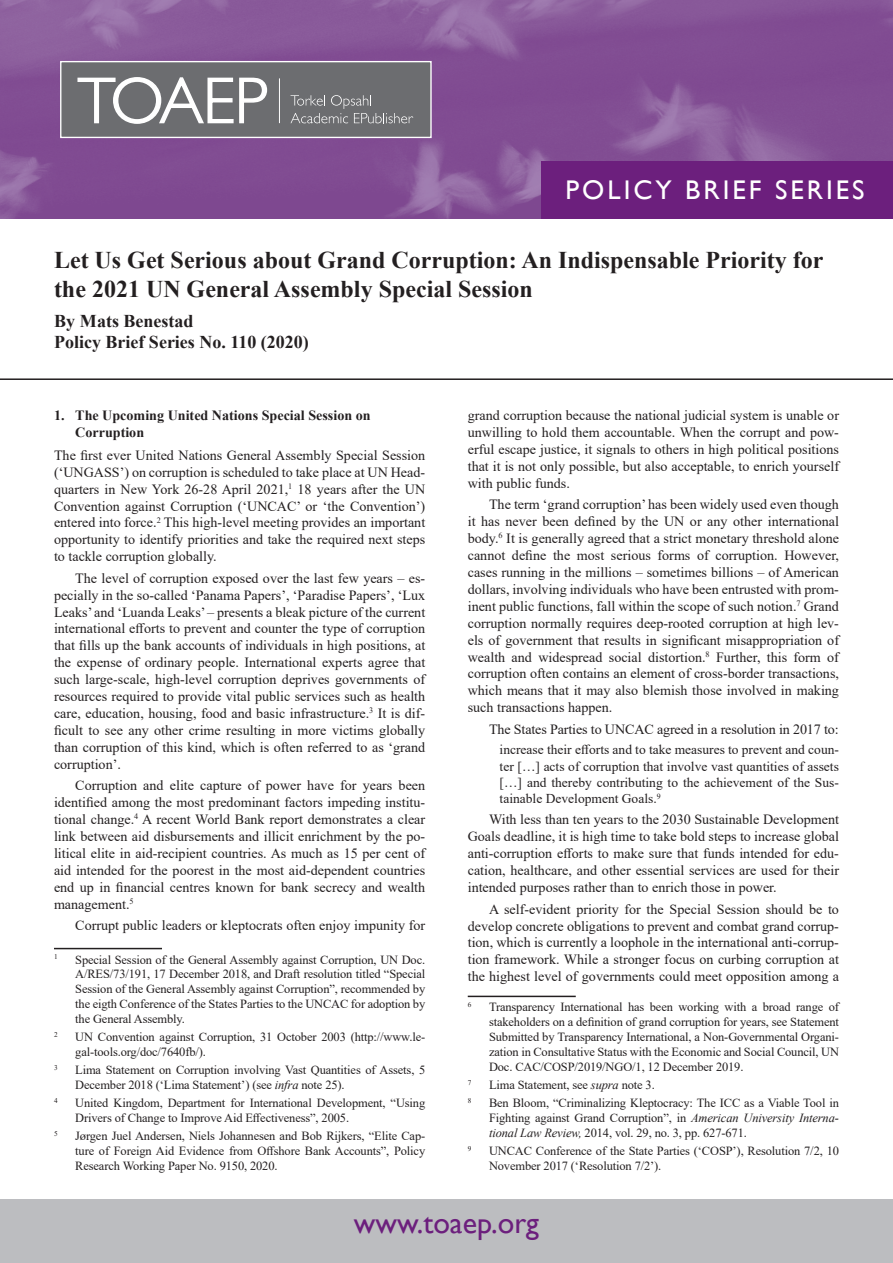
<style>
.page{position:relative;width:893px;height:1263px;background:#fff}
.page>*{position:absolute;margin:0;border:0;box-sizing:border-box;transform-origin:0 0}
.t1{font:30px "Gill Sans";color:#6c1f7d}
.t2{font:27px "Gill Sans";letter-spacing:.11em;color:#fff}
.t3{font:700 24px/28.8px "Times New Roman";color:#231f20}
.t4{font:700 18px "Times New Roman";color:#231f20}
.Para_mid{font:14.1px/17px "Times New Roman";color:#231f20;text-align:justify}
.Para_first{font:14.1px/17px "Times New Roman";color:#231f20;text-align:justify}
.t5{font:700 14.1px/17px "Times New Roman";color:#231f20}
.t6{font:13.5px/16.2px "Times New Roman";color:#231f20;text-align:justify}
.Footnote_Text{font:12.45px/15px "Times New Roman";letter-spacing:-.01em;color:#231f20;text-align:justify}
.Footnote_Text-2{font:7.2px "Times New Roman";color:#231f20}
.s1{font-style:italic}
</style>
<div class="page">
<img style="left:0;top:0;width:893px;height:218px">
<div style="left:541px;top:161px;width:352px;height:57px;background:#6c1f7d"></div>
<div style="left:0;top:1199px;width:893px;height:64px;background:#bcbdc0"></div>
<svg style="left:62px;top:63px;width:368px;height:73px;background:#7c7d7f"></svg>
<hr style="left:279px;top:78px;width:1px;height:45px;background:#fff">
<div style="left:60px;top:61px;width:372px;height:77px;border:1px solid #fff"></div>
<hr style="left:0;top:378px;width:893px;height:2px;background:#231f20">
<hr style="left:54px;top:948px;width:108px;height:1px;background:#231f20">
<hr style="left:468px;top:996px;width:108px;height:1px;background:#231f20">
<h2 class="t2" style="left:566px;top:174px;width:301px">POLICY BRIEF SERIES</h2>
<p class="t3" style="left:54px;top:245px;width:771px">Let Us Get Serious about Grand Corruption: An Indispensable Priority for the 2021 UN General Assembly Special Session</p>
<p class="t4" style="left:54px;top:308px;width:141px">By Mats Benestad</p>
<p class="t4" style="left:54px;top:329px;width:256px">Policy Brief Series No. 110 (2020)</p>
<p class="t5" style="left:75px;top:406px;width:297px;text-indent:-21px">1. The Upcoming United Nations Special Session on<br>Corruption</p>
<p class="Para_first" style="left:54px;top:446px;width:373px">The first ever United Nations General Assembly Special Session (‘UNGASS’) on corruption is scheduled to take place at UN Head&shy;quarters in New York 26-28 April 2021,<sup>1</sup> 18 years after the UN Convention against Corruption (‘UNCAC’ or ‘the Convention’) entered into force.<sup>2</sup> This high-level meeting provides an important opportunity to identify priorities and take the required next steps to tackle corruption globally.</p>
<p class="Para_mid" style="left:54px;top:569px;width:373px;text-indent:21px">The level of corruption exposed over the last few years – es&shy;pecially in the so-called ‘Panama Papers’, ‘Paradise Papers’, ‘Lux Leaks’ and ‘Luanda Leaks’ – presents a bleak picture of the current international efforts to prevent and counter the type of corruption that fills up the bank accounts of individuals in high positions, at the expense of ordinary people. International experts agree that such large-scale, high-level corruption deprives governments of resources required to provide vital public services such as health care, education, housing, food and basic infrastructure.<sup>3</sup> It is dif&shy;ficult to see any other crime resulting in more victims globally than corruption of this kind, which is often referred to as ‘grand corruption’.</p>
<p class="Para_mid" style="left:54px;top:777px;width:373px;text-indent:21px">Corruption and elite capture of power have for years been identified among the most predominant factors impeding institu&shy;tional change.<sup>4</sup> A recent World Bank report demonstrates a clear link between aid disbursements and illicit enrichment by the po&shy;litical elite in aid-recipient countries. As much as 15 per cent of aid intended for the poorest in the most aid-dependent countries end up in financial centres known for bank secrecy and wealth management.<sup>5</sup></p>
<p class="Para_mid" style="left:75px;top:916px;width:351px">Corrupt public leaders or kleptocrats often enjoy impunity for</p>
<p class="Footnote_Text-2" style="left:54px;top:952px;width:5px">1</p>
<p class="Footnote_Text" style="left:75px;top:951px;width:351px">Special Session of the General Assembly against Corruption, UN Doc.<br>A/RES/73/191, 17 December 2018, and Draft resolution titled “Special Session of the General Assembly against Corruption”, recommended by the eigth Conference of the States Parties to the UNCAC for adoption by the General Assembly.</p>
<p class="Footnote_Text-2" style="left:54px;top:1029px;width:5px">2</p>
<p class="Footnote_Text" style="left:75px;top:1029px;width:351px">UN Convention against Corruption, 31 October 2003 (http://www.le&shy;gal-tools.org/doc/7640fb/).</p>
<p class="Footnote_Text-2" style="left:54px;top:1062px;width:5px">3</p>
<p class="Footnote_Text" style="left:75px;top:1062px;width:351px">Lima Statement on Corruption involving Vast Quantities of Assets, 5<br>December 2018 (‘Lima Statement’) (see <span class="s1">infra</span> note 25).</p>
<p class="Footnote_Text-2" style="left:54px;top:1095px;width:5px">4</p>
<p class="Footnote_Text" style="left:75px;top:1095px;width:351px">United Kingdom, Department for International Development, “Using<br>Drivers of Change to Improve Aid Effectiveness”, 2005.</p>
<p class="Footnote_Text-2" style="left:54px;top:1128px;width:5px">5</p>
<p class="Footnote_Text" style="left:75px;top:1128px;width:351px">Jørgen Juel Andersen, Niels Johannesen and Bob Rijkers, “Elite Cap&shy;ture of Foreign Aid Evidence from Offshore Bank Accounts”, Policy Research Working Paper No. 9150, 2020.</p>
<p class="Para_mid" style="left:468px;top:406px;width:373px">grand corruption because the national judicial system is unable or unwilling to hold them accountable. When the corrupt and pow&shy;erful escape justice, it signals to others in high political positions that it is not only possible, but also acceptable, to enrich yourself with public funds.</p>
<p class="Para_mid" style="left:468px;top:496px;width:373px;text-indent:21px">The term ‘grand corruption’ has been widely used even though it has never been defined by the UN or any other international body.<sup>6</sup> It is generally agreed that a strict monetary threshold alone cannot define the most serious forms of corruption. However, cases running in the millions – sometimes billions – of American dollars, involving individuals who have been entrusted with prom&shy;inent public functions, fall within the scope of such notion.<sup>7</sup> Grand corruption normally requires deep-rooted corruption at high lev&shy;els of government that results in significant misappropriation of wealth and widespread social distortion.<sup>8</sup> Further, this form of corruption often contains an element of cross-border transactions, which means that it may also blemish those involved in making such transactions happen.</p>
<p class="Para_mid" style="left:489px;top:720px;width:351px">The States Parties to UNCAC agreed in a resolution in 2017 to:</p>
<p class="t6" style="left:500px;top:741px;width:341px">increase their efforts and to take measures to prevent and coun&shy;ter […] acts of corruption that involve vast quantities of assets […] and thereby contributing to the achievement of the Sus&shy;tainable Development Goals.<sup>9</sup></p>
<p class="Para_mid" style="left:468px;top:811px;width:373px;text-indent:21px">With less than ten years to the 2030 Sustainable Development Goals deadline, it is high time to take bold steps to increase global anti-corruption efforts to make sure that funds intended for edu&shy;cation, healthcare, and other essential services are used for their intended purposes rather than to enrich those in power.</p>
<p class="Para_mid" style="left:468px;top:900px;width:373px;text-indent:21px">A self-evident priority for the Special Session should be to develop concrete obligations to prevent and combat grand corrup&shy;tion, which is currently a loophole in the international anti-corrup&shy;tion framework. While a stronger focus on curbing corruption at the highest level of governments could meet opposition among a</p>
<p class="Footnote_Text-2" style="left:468px;top:1000px;width:5px">6</p>
<p class="Footnote_Text" style="left:489px;top:999px;width:351px">Transparency International has been working with a broad range of stakeholders on a definition of grand corruption for years, see Statement Submitted by Transparency International, a Non-Governmental Organi&shy;zation in Consultative Status with the Economic and Social Council, UN Doc. CAC/COSP/2019/NGO/1, 12 December 2019.</p>
<p class="Footnote_Text-2" style="left:468px;top:1077px;width:5px">7</p>
<p class="Footnote_Text" style="left:489px;top:1077px;width:167px">Lima Statement, see <span class="s1">supra</span> note 3.</p>
<p class="Footnote_Text-2" style="left:468px;top:1095px;width:5px">8</p>
<p class="Footnote_Text" style="left:489px;top:1095px;width:351px">Ben Bloom, “Criminalizing Kleptocracy: The ICC as a Viable Tool in Fighting against Grand Corruption”, in <span class="s1">American University Interna&shy;tional Law Review,</span> 2014, vol. 29, no. 3, pp. 627-671.</p>
<p class="Footnote_Text-2" style="left:468px;top:1143px;width:5px">9</p>
<p class="Footnote_Text" style="left:489px;top:1143px;width:351px">UNCAC Conference of the State Parties (‘COSP’), Resolution 7/2, 10<br>November 2017 (‘Resolution 7/2’).</p>
<h1 class="t1" style="left:354px;top:1205px;width:187px">www.toaep.org</h1>
</div>
